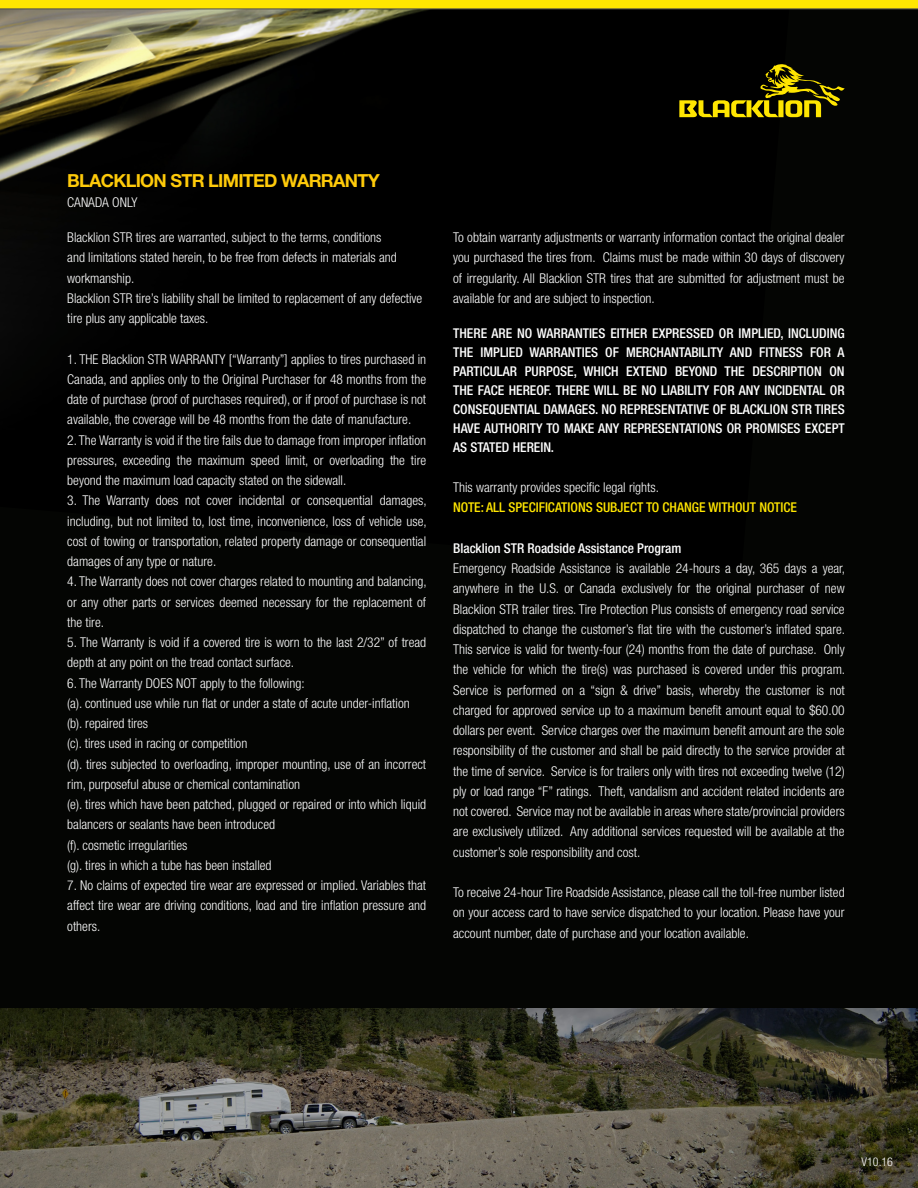
<style>
.page{position:relative;width:918px;height:1188px;background:#040503}
.page>*{position:absolute;margin:0;border:0;box-sizing:border-box;transform-origin:0 0}
.t1{font:700 18px "Helvetica Neue LT Std";letter-spacing:-.04em;color:#feca0a}
.t2{font:300 condensed 13.5px/20.2px "Helvetica Neue LT Std";color:#fff;text-align:justify}
.t3{font:500 condensed 13.5px/18.9px "Helvetica Neue LT Std";color:#fff;text-align:justify}
.t4{font:500 condensed 13.5px "Helvetica Neue LT Std";color:#ffe601}
.t5{font:300 condensed 12px "Helvetica Neue LT Std";color:#fff}
</style>
<div class="page">
<img style="left:0;top:9px;width:791px;height:173px">
<img style="left:0;top:1008px;width:918px;height:180px">
<svg style="left:0;top:0;width:918px;height:9px;background:#f2db06"></svg>
<svg style="left:679px;top:64px;width:166px;height:53px"></svg>
<p class="t1" style="left:67px;top:169px;width:314px">BLACKLION STR LIMITED WARRANTY</p>
<p class="t2" style="left:67px;top:192px;width:72px">CANADA ONLY</p>
<p class="t2" style="left:67px;top:227px;width:331px;text-align:left">Blacklion STR tires are warranted, subject to the terms, conditions and limitations stated herein, to be free from defects in materials and workmanship.</p>
<p class="t2" style="left:67px;top:288px;width:357px">Blacklion STR tire’s liability shall be limited to replacement of any defective tire plus any applicable taxes.</p>
<p class="t2" style="left:67px;top:349px;width:360px">1. THE Blacklion STR WARRANTY [“Warranty”] applies to tires purchased in Canada, and applies only to the Original Purchaser for 48 months from the date of purchase (proof of purchases required), or if proof of purchase is not available, the coverage will be 48 months from the date of manufacture.</p>
<p class="t2" style="left:67px;top:430px;width:360px">2. The Warranty is void if the tire fails due to damage from improper inflation pressures, exceeding the maximum speed limit, or overloading the tire beyond the maximum load capacity stated on the sidewall.</p>
<p class="t2" style="left:67px;top:490px;width:361px">3. The Warranty does not cover incidental or consequential damages, including, but not limited to, lost time, inconvenience, loss of vehicle use, cost of towing or transportation, related property damage or consequential damages of any type or nature.</p>
<p class="t2" style="left:67px;top:571px;width:361px">4. The Warranty does not cover charges related to mounting and balancing, or any other parts or services deemed necessary for the replacement of the tire.</p>
<p class="t2" style="left:67px;top:632px;width:360px">5. The Warranty is void if a covered tire is worn to the last 2/32” of tread depth at any point on the tread contact surface.</p>
<p class="t2" style="left:67px;top:673px;width:239px">6. The Warranty DOES NOT apply to the following:</p>
<p class="t2" style="left:67px;top:693px;width:344px">(a). continued use while run flat or under a state of acute under-inflation</p>
<p class="t2" style="left:67px;top:713px;width:82px">(b). repaired tires</p>
<p class="t2" style="left:67px;top:733px;width:182px">(c). tires used in racing or competition</p>
<p class="t2" style="left:67px;top:754px;width:360px">(d). tires subjected to overloading, improper mounting, use of an incorrect rim, purposeful abuse or chemical contamination</p>
<p class="t2" style="left:67px;top:794px;width:360px">(e). tires which have been patched, plugged or repaired or into which liquid balancers or sealants have been introduced</p>
<p class="t2" style="left:67px;top:835px;width:122px">(f). cosmetic irregularities</p>
<p class="t2" style="left:67px;top:855px;width:206px">(g). tires in which a tube has been installed</p>
<p class="t2" style="left:67px;top:875px;width:360px">7. No claims of expected tire wear are expressed or implied. Variables that affect tire wear are driving conditions, load and tire inflation pressure and others.</p>
<p class="t2" style="left:453px;top:227px;width:393px">To obtain warranty adjustments or warranty information contact the original dealer you purchased the tires from. Claims must be made within 30 days of discovery of irregularity. All Blacklion STR tires that are submitted for adjustment must be available for and are subject to inspection.</p>
<p class="t3" style="left:453px;top:323px;width:393px">THERE ARE NO WARRANTIES EITHER EXPRESSED OR IMPLIED, INCLUDING THE IMPLIED WARRANTIES OF MERCHANTABILITY AND FITNESS FOR A PARTICULAR PURPOSE, WHICH EXTEND BEYOND THE DESCRIPTION ON THE FACE HEREOF. THERE WILL BE NO LIABILITY FOR ANY INCIDENTAL OR CONSEQUENTIAL DAMAGES. NO REPRESENTATIVE OF BLACKLION STR TIRES HAVE AUTHORITY TO MAKE ANY REPRESENTATIONS OR PROMISES EXCEPT AS STATED HEREIN.</p>
<p class="t2" style="left:453px;top:477px;width:207px">This warranty provides specific legal rights.</p>
<p class="t4" style="left:453px;top:500px;width:345px">NOTE: ALL SPECIFICATIONS SUBJECT TO CHANGE WITHOUT NOTICE</p>
<p class="t3" style="left:453px;top:539px;width:230px">Blacklion STR Roadside Assistance Program</p>
<p class="t2" style="left:453px;top:558px;width:394px">Emergency Roadside Assistance is available 24-hours a day, 365 days a year, anywhere in the U.S. or Canada exclusively for the original purchaser of new Blacklion STR trailer tires. Tire Protection Plus consists of emergency road service dispatched to change the customer’s flat tire with the customer’s inflated spare.<br>This service is valid for twenty-four (24) months from the date of purchase. Only the vehicle for which the tire(s) was purchased is covered under this program.<br>Service is performed on a “sign &amp; drive” basis, whereby the customer is not charged for approved service up to a maximum benefit amount equal to $60.00 dollars per event. Service charges over the maximum benefit amount are the sole responsibility of the customer and shall be paid directly to the service provider at the time of service. Service is for trailers only with tires not exceeding twelve (12) ply or load range “F” ratings. Theft, vandalism and accident related incidents are not covered. Service may not be available in areas where state/provincial providers are exclusively utilized. Any additional services requested will be available at the customer’s sole responsibility and cost.</p>
<p class="t2" style="left:453px;top:882px;width:393px">To receive 24-hour Tire Roadside Assistance, please call the toll-free number listed on your access card to have service dispatched to your location. Please have your account number, date of purchase and your location available.</p>
<p class="t5" style="left:862px;top:1155px;width:33px">V10.16</p>
</div>
